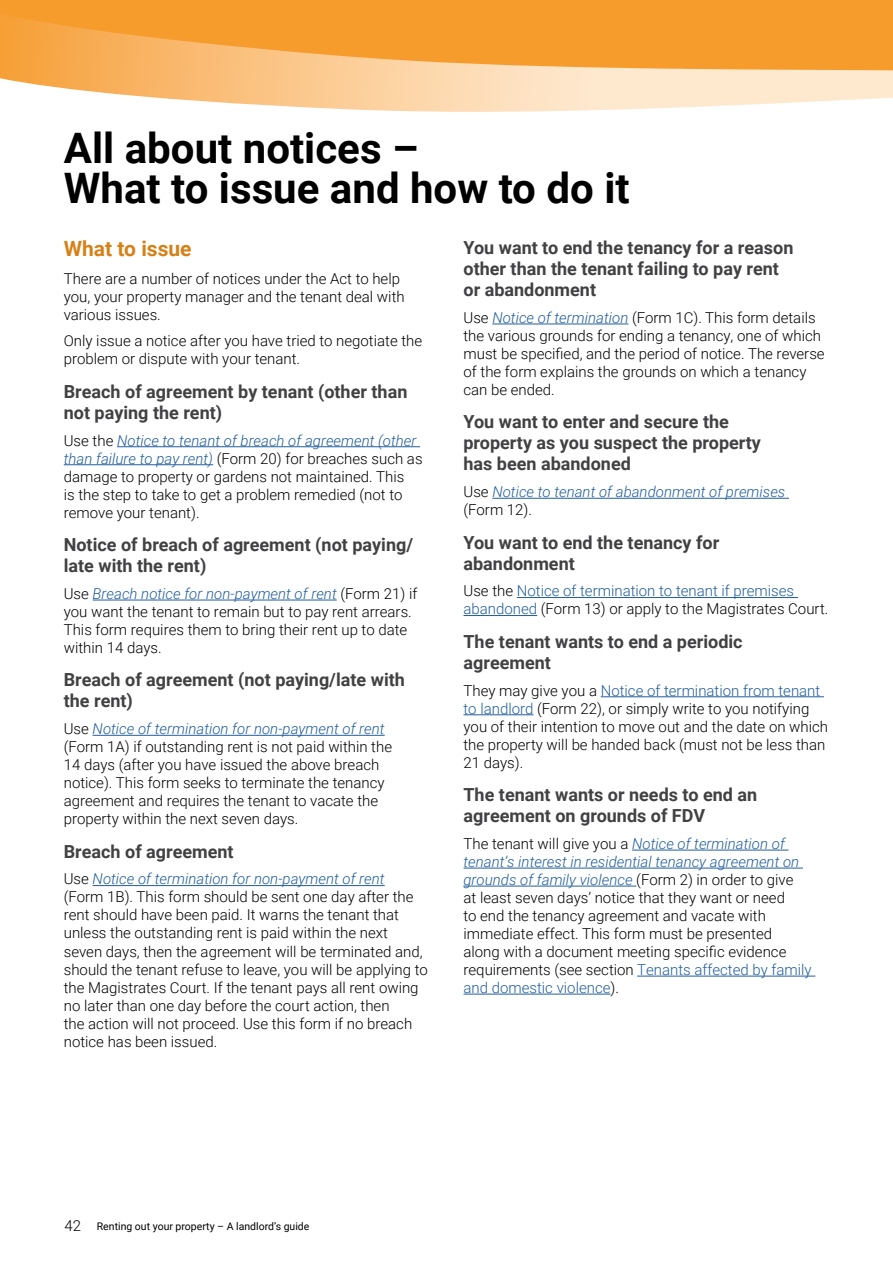
<style>
.page{position:relative;width:893px;height:1263px;background:#fff}
.page>*{position:absolute;margin:0;border:0;box-sizing:border-box;transform-origin:0 0}
.Heading_1{font:700 42px/40.5px "Roboto";color:#000}
.Heading_2{font:700 21px "Roboto";color:#d68118}
.Heading_3{font:700 18px/21px "Roboto";color:#414042}
.Body_Copy{font:300 15px/18px "Roboto";color:#000}
.Body_Copy-2{font:300 15px/18px "Roboto";color:#215e9e}
.Body_Copy-3{font:italic 300 15px/18px "Roboto";color:#215e9e}
.t1{font:10.5px "Roboto";color:#000}
.s1{font-style:italic;color:#215e9e}
.s2{font-style:normal;color:#000}
.s3{color:#000}
.s4{color:#215e9e}
.s5{font-weight:300;font-size:15px}
</style>
<div class="page">
<svg style="left:0;top:0;width:893px;height:112px;background:#f8b869"></svg>
<hr style="left:117px;top:446px;width:303px;height:1px;background:#215e9e">
<hr style="left:64px;top:464px;width:149px;height:1px;background:#215e9e">
<hr style="left:93px;top:600px;width:244px;height:1px;background:#215e9e">
<hr style="left:93px;top:735px;width:292px;height:1px;background:#215e9e">
<hr style="left:93px;top:885px;width:292px;height:1px;background:#215e9e">
<hr style="left:492px;top:324px;width:136px;height:1px;background:#215e9e">
<hr style="left:492px;top:498px;width:297px;height:1px;background:#215e9e">
<hr style="left:517px;top:597px;width:281px;height:1px;background:#215e9e">
<hr style="left:463px;top:615px;width:74px;height:1px;background:#215e9e">
<hr style="left:601px;top:696px;width:223px;height:1px;background:#215e9e">
<hr style="left:463px;top:714px;width:70px;height:1px;background:#215e9e">
<hr style="left:632px;top:850px;width:156px;height:1px;background:#215e9e">
<hr style="left:463px;top:868px;width:340px;height:1px;background:#215e9e">
<hr style="left:463px;top:886px;width:173px;height:1px;background:#215e9e">
<hr style="left:637px;top:976px;width:178px;height:1px;background:#215e9e">
<hr style="left:463px;top:994px;width:147px;height:1px;background:#215e9e">
<p class="Heading_1" style="left:64px;top:126px;width:567px">All about notices –<br>What to issue and how to do it</p>
<p class="Heading_2" style="left:64px;top:233px;width:129px">What to issue</p>
<p class="Body_Copy" style="left:64px;top:269px;width:342px">There are a number of notices under the Act to help you, your property manager and the tenant deal with various issues.</p>
<p class="Body_Copy" style="left:64px;top:331px;width:360px">Only issue a notice after you have tried to negotiate the problem or dispute with your tenant.</p>
<p class="Heading_3" style="left:64px;top:380px;width:345px">Breach of agreement by tenant (other than not paying the rent)</p>
<p class="Body_Copy" style="left:64px;top:431px;width:360px">Use the <span class="s1">Notice to tenant of breach of agreement (other than failure to pay rent)</span> (Form 20) for breaches such as damage to property or gardens not maintained. This<br>is the step to take to get a problem remedied (not to remove your tenant).</p>
<p class="Heading_3" style="left:64px;top:534px;width:351px">Notice of breach of agreement (not paying/ late with the rent)</p>
<p class="Body_Copy" style="left:64px;top:584px;width:355px">Use <span class="s1">Breach notice for non-payment of rent</span> (Form 21) if you want the tenant to remain but to pay rent arrears.<br>This form requires them to bring their rent up to date within 14 days.</p>
<p class="Heading_3" style="left:64px;top:669px;width:343px">Breach of agreement (not paying/late with the rent)</p>
<p class="Body_Copy" style="left:64px;top:719px;width:330px">Use <span class="s1">Notice of termination for non-payment of rent </span>(Form 1A) if outstanding rent is not paid within the 14 days (after you have issued the above breach notice). This form seeks to terminate the tenancy agreement and requires the tenant to vacate the property within the next seven days.</p>
<p class="Heading_3" style="left:64px;top:840px;width:171px">Breach of agreement</p>
<p class="Body_Copy" style="left:64px;top:869px;width:365px">Use <span class="s1">Notice of termination for non-payment of rent </span>(Form 1B). This form should be sent one day after the rent should have been paid. It warns the tenant that unless the outstanding rent is paid within the next seven days, then the agreement will be terminated and, should the tenant refuse to leave, you will be applying to the Magistrates Court. If the tenant pays all rent owing no later than one day before the court action, then<br>the action will not proceed. Use this form if no breach notice has been issued.</p>
<p class="Heading_3" style="left:463px;top:237px;width:331px">You want to end the tenancy for a reason other than the tenant failing to pay rent or abandonment</p>
<p class="Body_Copy" style="left:463px;top:308px;width:363px">Use <span class="s1">Notice of termination</span> (Form 1C). This form details the various grounds for ending a tenancy, one of which must be specified, and the period of notice. The reverse of the form explains the grounds on which a tenancy can be ended.</p>
<p class="Heading_3" style="left:463px;top:411px;width:299px">You want to enter and secure the property as you suspect the property has been abandoned</p>
<p class="Body_Copy-3" style="left:463px;top:482px;width:323px"><span class="s2">Use</span> Notice to tenant of abandonment of premises <span class="s2">(Form 12).</span></p>
<p class="Heading_3" style="left:463px;top:531px;width:257px">You want to end the tenancy for abandonment</p>
<p class="Body_Copy-2" style="left:463px;top:581px;width:366px"><span class="s3">Use the</span> Notice of termination to tenant if premises abandoned <span class="s3">(Form 13) or apply to the Magistrates Court.</span></p>
<p class="Heading_3" style="left:463px;top:630px;width:281px">The tenant wants to end a periodic agreement</p>
<p class="Body_Copy" style="left:463px;top:681px;width:366px">They may give you a <span class="s4">Notice of termination from tenant to landlord</span> (Form 22), or simply write to you notifying you of their intention to move out and the date on which the property will be handed back (must not be less than 21 days).</p>
<p class="Heading_3" style="left:463px;top:784px;width:295px">The tenant wants or needs to end an agreement on grounds of FDV</p>
<p class="Body_Copy" style="left:463px;top:834px;width:350px">The tenant will give you a <span class="s1">Notice of termination of tenant’s interest in residential tenancy agreement on grounds of family violence</span> (Form 2) in order to give<br>at least seven days’ notice that they want or need<br>to end the tenancy agreement and vacate with immediate effect. This form must be presented along with a document meeting specific evidence requirements (see section <span class="s4">Tenants affected by family and domestic violence</span>).</p>
<p class="t1" style="left:65px;top:1219px;width:246px"><span class="s5">42</span> Renting out your property – A landlord’s guide</p>
</div>
